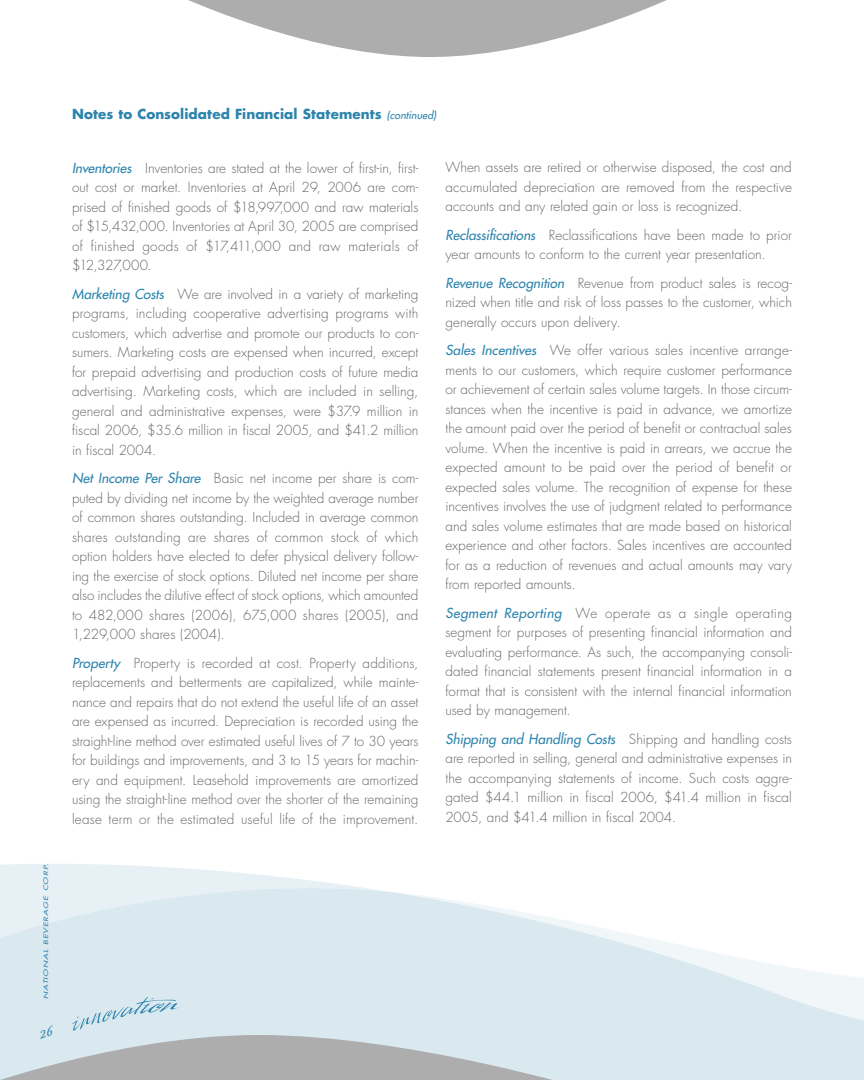
<style>
.page{position:relative;width:864px;height:1080px;background:#fff}
.page>*{position:absolute;margin:0;border:0;box-sizing:border-box;transform-origin:0 0}
.t1{font:300 13.5px/19.5px "Futura";letter-spacing:.005em;color:#686767;text-align:justify}
.t2{font:700 13.5px "Futura";letter-spacing:.01em;color:#2d84ad}
.t3{font:italic 6px "Futura";color:#2d84ad;scale:1.5 1}
.s1{font-weight:400;font-style:italic;font-size:10.5px}
.s2{font-weight:400;font-style:italic;color:#2d84ad}
</style>
<div class="page">
<svg style="left:0;top:864px;width:864px;height:216px;fill:#dae9f0"></svg>
<svg style="left:188px;top:0;width:479px;height:57px"></svg>
<svg style="left:0;top:987px;width:596px;height:93px;background:#ccd7dc"></svg>
<p class="t3" style="left:42px;top:999px;width:92px;rotate:-90deg">NATIONAL BEVERAGE CORP.</p>
<p class="t2" style="left:72px;top:104px;width:366px">Notes to Consolidated Financial Statements <span class="s1">(continued)</span></p>
<p class="t1" style="left:72px;top:158px;width:348px"><span class="s2">Inventories</span> Inventories are stated at the lower of first-in, first&shy;out cost or market. Inventories at April 29, 2006 are com&shy;prised of finished goods of $18,997,000 and raw materials of $15,432,000. Inventories at April 30, 2005 are comprised of finished goods of $17,411,000 and raw materials of $12,327,000.</p>
<p class="t1" style="left:72px;top:284px;width:348px"><span class="s2">Marketing Costs</span> We are involved in a variety of marketing programs, including cooperative advertising programs with customers, which advertise and promote our products to con&shy;sumers. Marketing costs are expensed when incurred, except for prepaid advertising and production costs of future media advertising. Marketing costs, which are included in selling, general and administrative expenses, were $37.9 million in fiscal 2006, $35.6 million in fiscal 2005, and $41.2 million in fiscal 2004.</p>
<p class="t1" style="left:72px;top:469px;width:348px"><span class="s2">Net Income Per Share</span> Basic net income per share is com&shy;puted by dividing net income by the weighted average number of common shares outstanding. Included in average common shares outstanding are shares of common stock of which option holders have elected to defer physical delivery follow&shy;ing the exercise of stock options. Diluted net income per share also includes the dilutive effect of stock options, which amounted to 482,000 shares (2006), 675,000 shares (2005), and 1,229,000 shares (2004).</p>
<p class="t1" style="left:72px;top:653px;width:348px"><span class="s2">Property</span> Property is recorded at cost. Property additions, replacements and betterments are capitalized, while mainte&shy;nance and repairs that do not extend the useful life of an asset are expensed as incurred. Depreciation is recorded using the straight-line method over estimated useful lives of 7 to 30 years for buildings and improvements, and 3 to 15 years for machin&shy;ery and equipment. Leasehold improvements are amortized using the straight-line method over the shorter of the remaining lease term or the estimated useful life of the improvement.</p>
<p class="t1" style="left:446px;top:158px;width:348px">When assets are retired or otherwise disposed, the cost and accumulated depreciation are removed from the respective accounts and any related gain or loss is recognized.</p>
<p class="t1" style="left:446px;top:225px;width:348px"><span class="s2">Reclassifications</span> Reclassifications have been made to prior year amounts to conform to the current year presentation.</p>
<p class="t1" style="left:445px;top:273px;width:348px"><span class="s2">Revenue Recognition</span> Revenue from product sales is recog&shy;nized when title and risk of loss passes to the customer, which generally occurs upon delivery.</p>
<p class="t1" style="left:445px;top:341px;width:348px"><span class="s2">Sales Incentives</span> We offer various sales incentive arrange&shy;ments to our customers, which require customer performance or achievement of certain sales volume targets. In those circum&shy;stances when the incentive is paid in advance, we amortize the amount paid over the period of benefit or contractual sales volume. When the incentive is paid in arrears, we accrue the expected amount to be paid over the period of benefit or expected sales volume. The recognition of expense for these incentives involves the use of judgment related to performance and sales volume estimates that are made based on historical experience and other factors. Sales incentives are accounted for as a reduction of revenues and actual amounts may vary from reported amounts.</p>
<p class="t1" style="left:445px;top:603px;width:348px"><span class="s2">Segment Reporting</span> We operate as a single operating segment for purposes of presenting financial information and evaluating performance. As such, the accompanying consoli&shy;dated financial statements present financial information in a format that is consistent with the internal financial information used by management.</p>
<p class="t1" style="left:445px;top:729px;width:348px"><span class="s2">Shipping and Handling Costs</span> Shipping and handling costs are reported in selling, general and administrative expenses in the accompanying statements of income. Such costs aggre&shy;gated $44.1 million in fiscal 2006, $41.4 million in fiscal 2005, and $41.4 million in fiscal 2004.</p>
</div>
